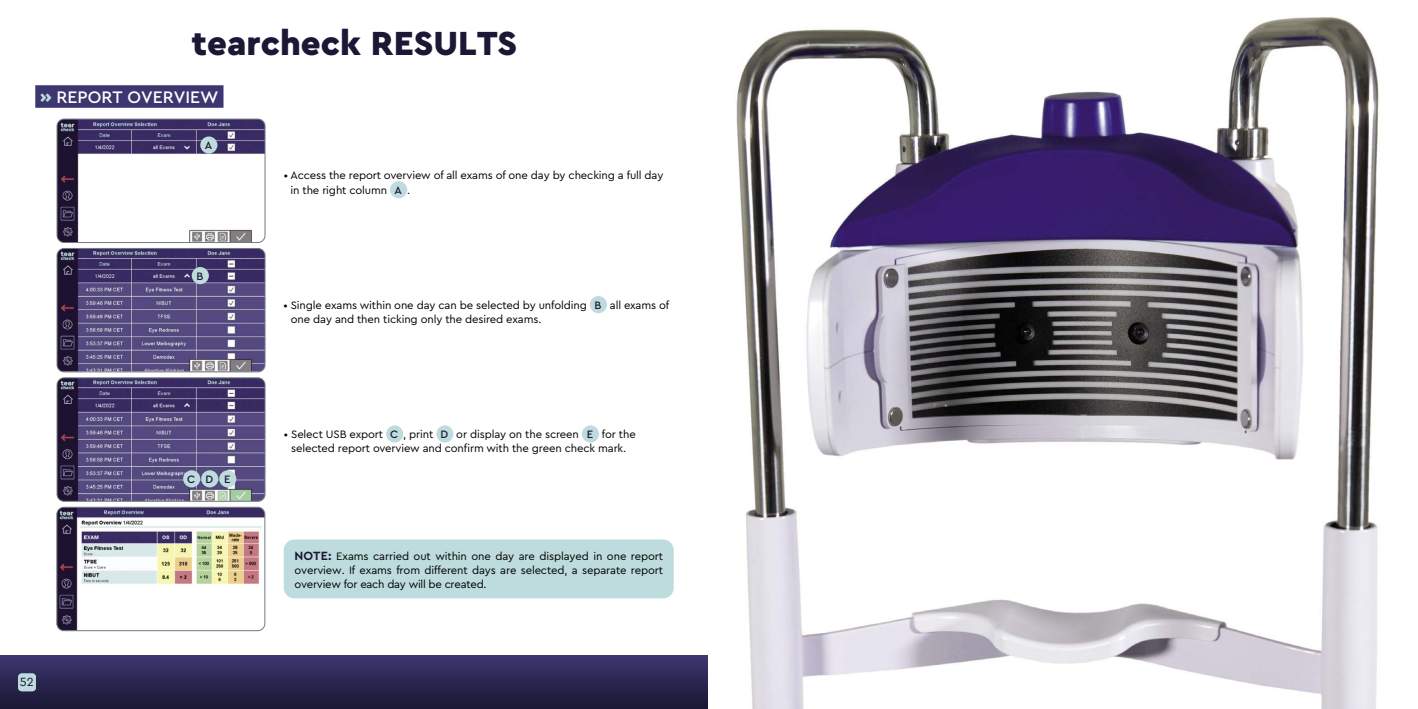
<style>
.page{position:relative;width:1418px;height:709px;background:#fff}
.page>*{position:absolute;margin:0;border:0;box-sizing:border-box;transform-origin:0 0}
.t1{font:900 35px "Cera Pro";color:#1b1835}
.t2{font:500 17.5px "Cera Pro";color:#fff}
.t3{font:12.5px "Cera Pro";color:#1b1835}
.t4{font:11.25px/13.8px "Cera Pro";letter-spacing:-.01em;color:#000}
.t5{font:500 11.25px "Cera Pro";color:#1b1835}
.s1{font-weight:900;color:#bedbdd}
.s2{font-weight:500;color:#1b1835}
.s3{font-weight:700;font-size:12.5px;color:#1b1835}
</style>
<div class="page">
<div style="left:0;top:656px;width:709px;height:53px;background:linear-gradient(to bottom,#3b3771,#1a1632)"></div>
<div style="left:18px;top:673px;width:18px;height:18px;background:#bedbdd;border-radius:4px"></div>
<img style="left:708px;top:17px;width:671px;height:692px">
<div style="left:35px;top:85px;width:188px;height:23px;background:#3c3770"></div>
<div style="left:390px;top:181px;width:17px;height:17px;background:#bedbdd;border-radius:50%"></div>
<img style="left:57px;top:119px;width:208px;height:123px">
<div style="left:57px;top:119px;width:208px;height:124px;border:1px solid #727b7f;border-radius:7px"></div>
<div style="left:284px;top:539px;width:389px;height:59px;background:#bedbdd;border-radius:11px"></div>
<img style="left:57px;top:378px;width:208px;height:123px">
<div style="left:57px;top:377px;width:208px;height:124px;border:1px solid #727b7f;border-radius:7px"></div>
<img style="left:57px;top:507px;width:208px;height:123px">
<div style="left:57px;top:507px;width:208px;height:124px;border:1px solid #727b7f;border-radius:7px"></div>
<img style="left:57px;top:248px;width:208px;height:123px">
<div style="left:57px;top:248px;width:208px;height:124px;border:1px solid #727b7f;border-radius:7px"></div>
<div style="left:590px;top:296px;width:17px;height:17px;background:#bedbdd;border-radius:50%"></div>
<div style="left:386px;top:425px;width:17px;height:17px;background:#bedbdd;border-radius:50%"></div>
<div style="left:436px;top:425px;width:17px;height:17px;background:#bedbdd;border-radius:50%"></div>
<div style="left:582px;top:425px;width:17px;height:17px;background:#bedbdd;border-radius:50%"></div>
<div style="left:200px;top:136px;width:17px;height:18px;background:#bedbdd;border-radius:50%"></div>
<div style="left:192px;top:267px;width:17px;height:17px;background:#bedbdd;border-radius:50%"></div>
<div style="left:183px;top:470px;width:17px;height:17px;background:#bedbdd;border-radius:50%"></div>
<div style="left:201px;top:470px;width:17px;height:17px;background:#bedbdd;border-radius:50%"></div>
<div style="left:219px;top:470px;width:17px;height:17px;background:#bedbdd;border-radius:50%"></div>
<h1 class="t1" style="left:192px;top:20px;width:327px">tearcheck RESULTS</h1>
<h2 class="t2" style="left:40px;top:85px;width:180px"><span class="s1">»</span> REPORT OVERVIEW</h2>
<p class="t3" style="left:20px;top:673px;width:15px">52</p>
<p class="t5" style="left:205px;top:138px;width:9px">A</p>
<p class="t5" style="left:196px;top:268px;width:8px">B</p>
<p class="t5" style="left:187px;top:471px;width:45px">CDE</p>
<p class="t4" style="left:290px;top:167px;width:374px;line-height:15px;text-indent:-7px">• Access the report overview of all exams of one day by checking a full day in the right column <span class="s2">A</span> .</p>
<p class="t4" style="left:291px;top:297px;width:380px;text-indent:-7px">• Single exams within one day can be selected by unfolding <span class="s2">B</span> all exams of one day and then ticking only the desired exams.</p>
<p class="t4" style="left:284px;top:427px;width:353px;text-align:center">• Select USB export <span class="s2">C</span> , print <span class="s2">D</span> or display on the screen <span class="s2">E</span> for the selected report overview and confirm with the green check mark.</p>
<p class="t4" style="left:294px;top:549px;width:370px;text-align:justify"><span class="s3">NOTE:</span> Exams carried out within one day are displayed in one report overview. If exams from different days are selected, a separate report overview for each day will be created.</p>
</div>
